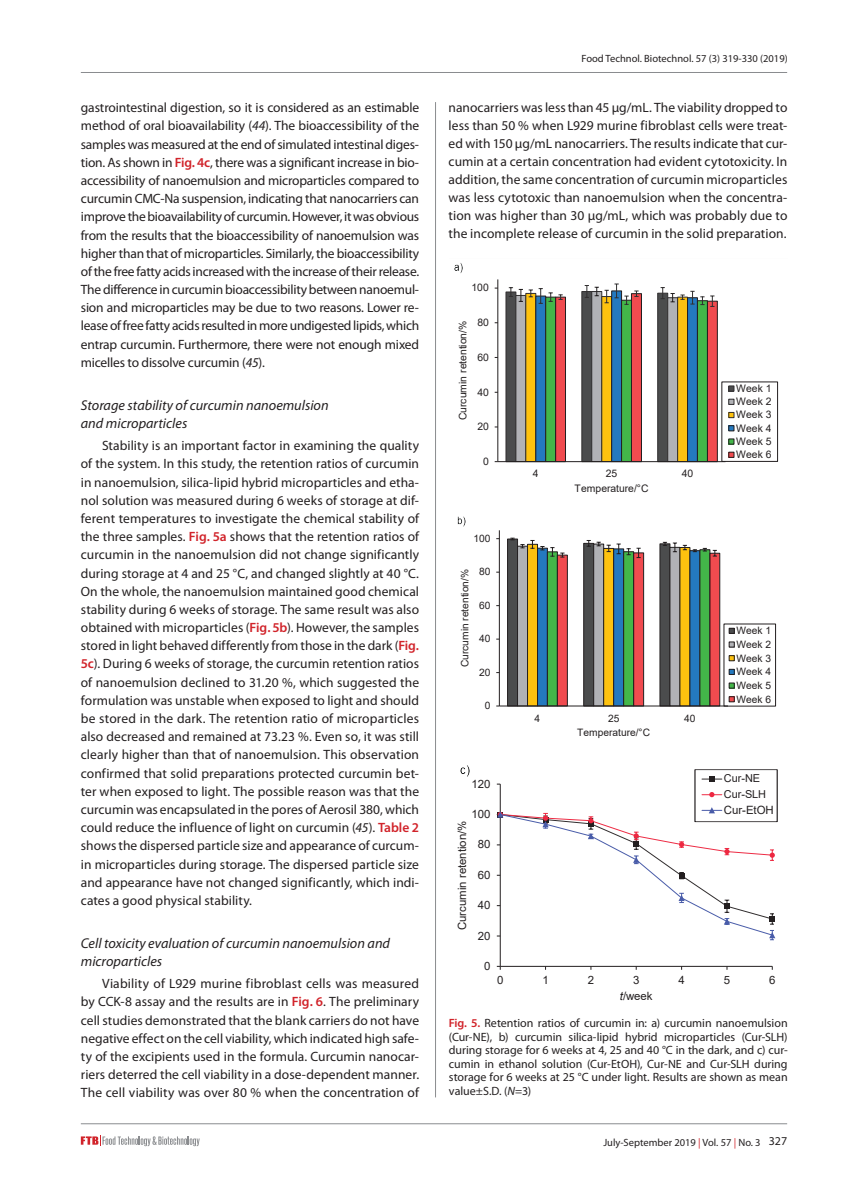
<style>
.page{position:relative;width:851px;height:1191px;background:#fff}
.page>*{position:absolute;margin:0;border:0;box-sizing:border-box;transform-origin:0 0}
.Podnaslov_2{font:italic 14.25px/18.1px "Myriad Pro";color:#231f20}
.OSNOVNI_TXT{font:13.5px/18.1px "Myriad Pro";color:#231f20;text-align:justify}
.Podnaslov_2-2{font:13.5px/18.1px "Myriad Pro";color:#231f20;text-align:justify}
.Slike_i_Tablice{font:12px/13.5px "Myriad Pro";color:#231f20;text-align:justify}
.t1{font:11.4px "Arial";color:#231f20}
.t2{font:10.95px/15.6px "Arial";letter-spacing:-.01em;color:#231f20}
.t3{font:10.5px "Myriad Pro";color:#231f20}
.t4{font:10.35px/13.2px "Arial";letter-spacing:-.005em;color:#231f20;text-align:justify}
.t5{font:10.2px/13.6px "Arial";color:#231f20;text-align:justify}
.s1{font-style:italic}
.s2{font-weight:600;color:#d1232a}
.s3{color:#d1232a}
.s4{font-size:12px}
</style>
<div class="page">
<hr style="left:81px;top:72px;width:706px;height:1px;background:#8a8c8f">
<hr style="left:81px;top:1123px;width:706px;height:1px;background:#8a8c8f">
<svg style="left:81px;top:1135px;width:119px;height:11px"></svg>
<hr style="left:435px;top:102px;width:1px;height:995px;background:#8a8c8f">
<svg style="left:494px;top:279px;width:285px;height:184px"></svg>
<img style="left:454px;top:263px;width:9px;height:11px">
<svg style="left:496px;top:530px;width:281px;height:177px"></svg>
<img style="left:457px;top:516px;width:9px;height:11px">
<hr style="left:500px;top:784px;width:1px;height:182px;background:#231f20">
<hr style="left:500px;top:966px;width:272px;height:1px;background:#231f20">
<svg style="left:701px;top:776px;width:20px;height:5px"></svg>
<svg style="left:701px;top:792px;width:20px;height:5px"></svg>
<svg style="left:496px;top:807px;width:279px;height:133px"></svg>
<img style="left:460px;top:765px;width:10px;height:12px">
<p class="OSNOVNI_TXT" style="left:81px;top:99px;width:340px">gastrointestinal digestion, so it is considered as an estimable method of oral bioavailability (<span class="s1">44</span>). The bioaccessibility of the samples was measured at the end of simulated intestinal diges&shy;tion. As shown in <span class="s2">Fig. 4c</span>, there was a significant increase in bio&shy;accessibility of nanoemulsion and microparticles compared to curcumin CMC-Na suspension, indicating that nanocarriers can improve the bioavailability of curcumin. However, it was obvious from the results that the bioaccessibility of nanoemulsion was higher than that of microparticles. Similarly, the bioaccessibility of the free fatty acids increased with the increase of their release.<br>The difference in curcumin bioaccessibility between nanoemul&shy;sion and microparticles may be due to two reasons. Lower re&shy;lease of free fatty acids resulted in more undigested lipids, which entrap curcumin. Furthermore, there were not enough mixed micelles to dissolve curcumin (<span class="s1">45</span>).</p>
<p class="Podnaslov_2" style="left:81px;top:396px;width:249px">Storage stability of curcumin nanoemulsion and microparticles</p>
<p class="Podnaslov_2-2" style="left:81px;top:437px;width:340px;text-indent:21px">Stability is an important factor in examining the quality of the system. In this study, the retention ratios of curcumin in nanoemulsion, silica-lipid hybrid microparticles and etha&shy;nol solution was measured during 6 weeks of storage at dif&shy;ferent temperatures to investigate the chemical stability of the three samples. <span class="s2">Fig. 5a</span> shows that the retention ratios of curcumin in the nanoemulsion did not change significantly during storage at 4 and 25 °C, and changed slightly at 40 °C.<br>On the whole, the nanoemulsion maintained good chemical stability during 6 weeks of storage. The same result was also obtained with microparticles (<span class="s2">Fig. 5b</span>). However, the samples stored in light behaved differently from those in the dark (<span class="s2">Fig.<br>5c</span>). During 6 weeks of storage, the curcumin retention ratios of nanoemulsion declined to 31.20 %, which suggested the formulation was unstable when exposed to light and should be stored in the dark. The retention ratio of microparticles also decreased and remained at 73.23 %. Even so, it was still clearly higher than that of nanoemulsion. This observation confirmed that solid preparations protected curcumin bet&shy;ter when exposed to light. The possible reason was that the curcumin was encapsulated in the pores of Aerosil 380, which could reduce the influence of light on curcumin (<span class="s1">45</span>). <span class="s2">Table 2 </span>shows the dispersed particle size and appearance of curcum&shy;in microparticles during storage. The dispersed particle size and appearance have not changed significantly, which indi-</p>
<p class="OSNOVNI_TXT" style="left:81px;top:891px;width:173px">cates a good physical stability.</p>
<p class="Podnaslov_2" style="left:81px;top:934px;width:311px">Cell toxicity evaluation of curcumin nanoemulsion and microparticles</p>
<p class="OSNOVNI_TXT" style="left:81px;top:975px;width:340px;text-indent:21px">Viability of L929 murine fibroblast cells was measured by CCK-8 assay and the results are in <span class="s2">Fig. 6</span>. The preliminary cell studies demonstrated that the blank carriers do not have negative effect on the cell viability, which indicated high safe&shy;ty of the excipients used in the formula. Curcumin nanocar&shy;riers deterred the cell viability in a dose-dependent manner.<br>The cell viability was over 80 % when the concentration of</p>
<p class="t3" style="left:581px;top:53px;width:207px">Food Technol. Biotechnol. 57 (3) 319-330 (2019)</p>
<p class="OSNOVNI_TXT" style="left:448px;top:99px;width:340px">nanocarriers was less than 45 μg/mL. The viability dropped to less than 50 % when L929 murine fibroblast cells were treat&shy;ed with 150 μg/mL nanocarriers. The results indicate that cur&shy;cumin at a certain concentration had evident cytotoxicity. In addition, the same concentration of curcumin microparticles was less cytotoxic than nanoemulsion when the concentra&shy;tion was higher than 30 μg/mL, which was probably due to the incomplete release of curcumin in the solid preparation.</p>
<p class="t4" style="left:471px;top:281px;width:19px">100</p>
<p class="t4" style="left:456px;top:420px;width:101px;rotate:-90deg">Curcumin retention/%</p>
<p class="t4" style="left:477px;top:316px;width:13px">80</p>
<p class="t4" style="left:477px;top:350px;width:13px">60</p>
<p class="t4" style="left:477px;top:385px;width:13px">40</p>
<p class="t4" style="left:477px;top:420px;width:13px">20</p>
<p class="t4" style="left:483px;top:455px;width:7px">0</p>
<p class="t5" style="left:473px;top:531px;width:19px">100</p>
<p class="t5" style="left:458px;top:667px;width:100px;rotate:-90deg">Curcumin retention/%</p>
<p class="t5" style="left:479px;top:565px;width:13px">80</p>
<p class="t5" style="left:479px;top:598px;width:13px">60</p>
<p class="t5" style="left:479px;top:632px;width:13px">40</p>
<p class="t5" style="left:479px;top:665px;width:13px">20</p>
<p class="t5" style="left:485px;top:699px;width:7px">0</p>
<p class="t1" style="left:471px;top:776px;width:20px">120</p>
<p class="t1" style="left:471px;top:806px;width:20px">100</p>
<p class="t1" style="left:454px;top:930px;width:111px;rotate:-90deg">Curcumin retention/%</p>
<p class="t1" style="left:478px;top:836px;width:14px">80</p>
<p class="t1" style="left:478px;top:867px;width:14px">60</p>
<p class="t1" style="left:478px;top:897px;width:14px">40</p>
<p class="t1" style="left:478px;top:927px;width:14px">20</p>
<p class="t1" style="left:484px;top:958px;width:8px">0</p>
<p class="t4" style="left:533px;top:467px;width:7px">4</p>
<p class="t4" style="left:605px;top:467px;width:13px">25</p>
<p class="t4" style="left:681px;top:467px;width:13px">40</p>
<p class="t4" style="left:574px;top:482px;width:75px">Temperature/°C</p>
<p class="t4" style="left:736px;top:381px;width:37px">Week 1<br>Week 2<br>Week 3<br>Week 4<br>Week 5<br>Week 6</p>
<p class="t5" style="left:534px;top:711px;width:7px">4</p>
<p class="t5" style="left:608px;top:711px;width:13px">25</p>
<p class="t5" style="left:684px;top:711px;width:13px">40</p>
<p class="t5" style="left:577px;top:725px;width:74px">Temperature/°C</p>
<p class="t5" style="left:736px;top:623px;width:36px">Week 1<br>Week 2<br>Week 3<br>Week 4<br>Week 5<br>Week 6</p>
<p class="t2" style="left:723px;top:770px;width:44px">Cur-NE<br>Cur-SLH</p>
<p class="t1" style="left:723px;top:802px;width:51px">Cur-EtOH</p>
<p class="t1" style="left:497px;top:971px;width:8px">0</p>
<p class="t1" style="left:542px;top:971px;width:8px">1</p>
<p class="t1" style="left:587px;top:971px;width:8px">2</p>
<p class="t1" style="left:633px;top:971px;width:8px">3</p>
<p class="t1" style="left:678px;top:971px;width:8px">4</p>
<p class="t1" style="left:723px;top:971px;width:8px">5</p>
<p class="t1" style="left:769px;top:971px;width:8px">6</p>
<p class="t1" style="left:619px;top:988px;width:34px"><span class="s1">t</span>/week</p>
<p class="Slike_i_Tablice" style="left:449px;top:1016px;width:340px"><span class="s2">Fig. 5.</span> Retention ratios of curcumin in: a) curcumin nanoemulsion (Cur-NE), b) curcumin silica-lipid hybrid microparticles (Cur-SLH) during storage for 6 weeks at 4, 25 and 40 °C in the dark, and c) cur&shy;cumin in ethanol solution (Cur-EtOH), Cur-NE and Cur-SLH during storage for 6 weeks at 25 °C under light. Results are shown as mean value±S.D. (<span class="s1">N</span>=3)</p>
<p class="t3" style="left:603px;top:1136px;width:185px">July-September 2019 <span class="s3">|</span> Vol. 57 <span class="s3">|</span> No. 3 <span class="s4">327</span></p>
</div>
